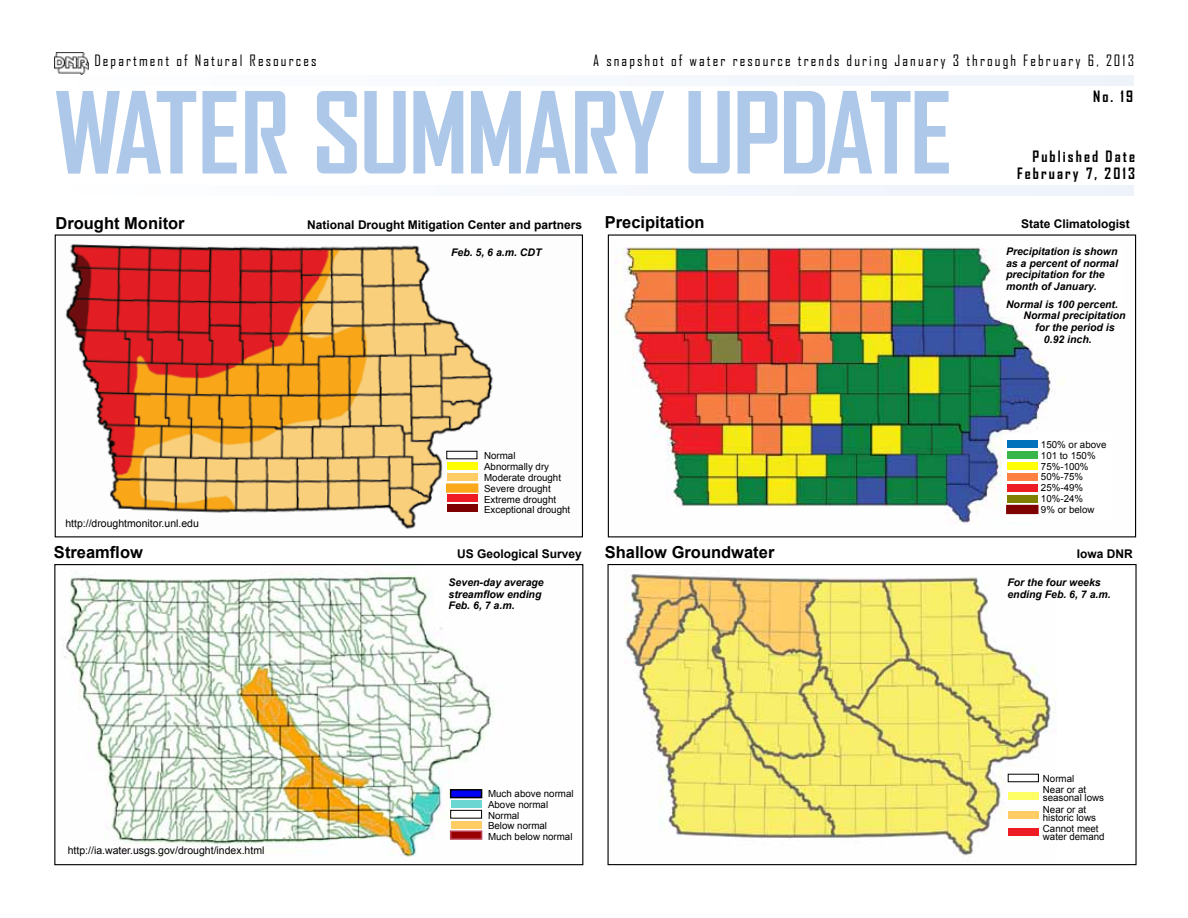
<style>
.page{position:relative;width:1188px;height:918px;background:#fff}
.page>*{position:absolute;margin:0;border:0;box-sizing:border-box;transform-origin:0 0}
.t1{font:700 108px "Agency FB";letter-spacing:-.02em;color:#adc8e9}
.t2{font:700 16.5px "Arial";color:#000}
.t3{font:15px "Agency FB";letter-spacing:.14em;color:#000}
.t4{font:700 15px/16.5px "Agency FB";letter-spacing:.14em;color:#000;text-align:right}
.t5{font:700 12px "Arial";color:#000}
.t6{font:italic 700 10.5px/11.7px "Arial";color:#000}
.t7{font:10.5px "Arial";color:#000}
.t8{font:9.75px/10.8px "Arial";color:#000}
</style>
<div class="page">
<img style="left:65px;top:244px;width:428px;height:285px">
<div style="left:55px;top:234px;width:528px;height:303px;border:1px solid #000"></div>
<img style="left:62px;top:573px;width:432px;height:284px">
<div style="left:54px;top:564px;width:529px;height:301px;border:1px solid #000"></div>
<div style="left:56px;top:76px;width:1078px;height:9px;background:#f5f8fc"></div>
<div style="left:53px;top:186px;width:1081px;height:9px;background:#f5f8fc"></div>
<img style="left:615px;top:247px;width:450px;height:277px">
<img style="left:1002px;top:434px;width:63px;height:87px">
<img style="left:1000px;top:249px;width:65px;height:55px">
<div style="left:608px;top:234px;width:528px;height:303px;border:1px solid #000"></div>
<img style="left:54px;top:52px;width:34px;height:22px">
<img style="left:625px;top:574px;width:432px;height:282px">
<div style="left:608px;top:564px;width:529px;height:301px;border:1px solid #000"></div>
<div style="left:1008px;top:793px;width:31px;height:7px;background:#fefe65"></div>
<div style="left:1008px;top:811px;width:31px;height:8px;background:#fc6"></div>
<div style="left:1008px;top:828px;width:31px;height:8px;background:#ed1c24"></div>
<div style="left:1008px;top:774px;width:31px;height:8px;border:1px solid #000"></div>
<div style="left:451px;top:821px;width:31px;height:8px;background:#fc6"></div>
<div style="left:450px;top:830px;width:32px;height:10px;background:#900;border:2px solid #ba3f53"></div>
<div style="left:451px;top:800px;width:31px;height:8px;background:#6cd6d2"></div>
<div style="left:451px;top:810px;width:31px;height:8px;background:#fff"></div>
<div style="left:450px;top:810px;width:32px;height:8px;border:1px solid #000"></div>
<div style="left:451px;top:790px;width:31px;height:8px;background:#0000f4"></div>
<div style="left:450px;top:789px;width:32px;height:9px;border:2px solid #000"></div>
<div style="left:447px;top:462px;width:31px;height:8px;background:#ff0"></div>
<div style="left:447px;top:473px;width:31px;height:8px;background:#fc6"></div>
<div style="left:446px;top:483px;width:32px;height:10px;background:#fba81a;border:2px solid #fba81a"></div>
<div style="left:447px;top:494px;width:31px;height:8px;background:#ed1c24"></div>
<div style="left:447px;top:504px;width:31px;height:8px;background:#7e0000"></div>
<div style="left:1007px;top:462px;width:31px;height:8px;background:#ff0"></div>
<div style="left:1007px;top:473px;width:31px;height:7px;background:#ff8041"></div>
<div style="left:1007px;top:440px;width:31px;height:8px;background:#0072bc"></div>
<div style="left:1007px;top:451px;width:31px;height:8px;background:#39b54a"></div>
<div style="left:1007px;top:495px;width:31px;height:8px;background:#7f8000"></div>
<div style="left:1006px;top:505px;width:33px;height:9px;background:#7e0000"></div>
<div style="left:1007px;top:484px;width:31px;height:8px;background:#ed1c24"></div>
<h3 class="t3" style="left:593px;top:51px;width:542px">A snapshot of water resource trends during January 3 through February 6, 2013</h3>
<h3 class="t3" style="left:59px;top:51px;width:259px">Iowa Department of Natural Resources</h3>
<h1 class="t1" style="left:54px;top:66px;width:900px">WATER SUMMARY UPDATE</h1>
<h3 class="t4" style="left:1093px;top:88px;width:42px">No. 19</h3>
<h3 class="t4" style="left:1017px;top:148px;width:119px">Published Date<br>February 7, 2013</h3>
<h2 class="t2" style="left:56px;top:212px;width:131px">Drought Monitor</h2>
<p class="t5" style="left:307px;top:217px;width:276px">National Drought Mitigation Center and partners</p>
<p class="t6" style="left:451px;top:247px;width:92px">Feb. 5, 6 a.m. CDT</p>
<h2 class="t2" style="left:605px;top:212px;width:101px">Precipitation</h2>
<p class="t5" style="left:1021px;top:216px;width:110px">State Climatologist</p>
<p class="t6" style="left:1006px;top:246px;width:114px">Precipitation is shown as a percent of normal precipitation for the month of January.</p>
<p class="t6" style="left:1006px;top:299px;width:114px">Normal is 100 percent.</p>
<p class="t6" style="left:1024px;top:310px;width:104px">Normal precipitation</p>
<p class="t6" style="left:1035px;top:322px;width:81px">for the period is</p>
<p class="t6" style="left:1044px;top:334px;width:49px">0.92 inch.</p>
<p class="t7" style="left:65px;top:516px;width:135px">http://droughtmonitor.unl.edu</p>
<p class="t8" style="left:484px;top:451px;width:88px">Normal<br>Abnormally dry<br>Moderate drought<br>Severe drought<br>Extreme drought<br>Exceptional drought</p>
<p class="t8" style="left:1041px;top:439px;width:67px">150% or above<br>101 to 150%<br>75%-100%<br>50%-75%<br>25%-49%<br>10%-24%<br>9% or below</p>
<h2 class="t2" style="left:54px;top:541px;width:90px">Streamflow</h2>
<p class="t5" style="left:457px;top:546px;width:126px">US Geological Survey</p>
<h2 class="t2" style="left:605px;top:541px;width:171px">Shallow Groundwater</h2>
<p class="t5" style="left:1077px;top:546px;width:58px">Iowa DNR</p>
<p class="t7" style="left:68px;top:843px;width:198px">http://ia.water.usgs.gov/drought/index.html</p>
<p class="t6" style="left:449px;top:577px;width:97px">Seven-day average streamflow ending<br>Feb. 6, 7 a.m.</p>
<p class="t8" style="left:488px;top:788px;width:87px">Much above normal<br>Above normal<br>Normal<br>Below normal<br>Much below normal</p>
<p class="t6" style="left:1007px;top:577px;width:105px">For the four weeks ending Feb. 6, 7 a.m.</p>
<p class="t8" style="left:1043px;top:773px;width:45px;line-height:11.2px">Normal<br>Near or at</p>
<p class="t8" style="left:1043px;top:793px;width:63px;line-height:11.2px">seasonal lows<br>Near or at</p>
<p class="t8" style="left:1043px;top:812px;width:57px;line-height:11.2px">historic lows<br>Cannot meet</p>
<p class="t8" style="left:1043px;top:832px;width:63px">water demand</p>
</div>
